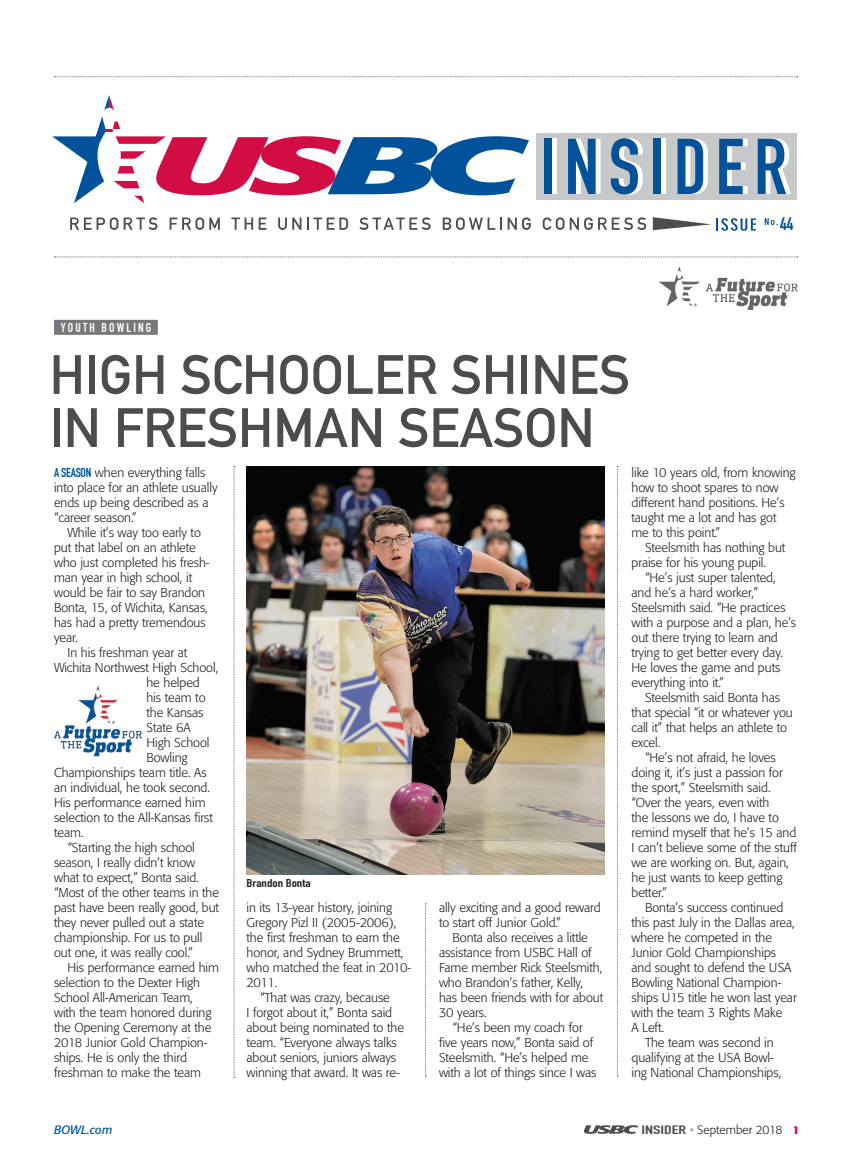
<style>
.page{position:relative;width:851px;height:1161px;background:#fff}
.page>*{position:absolute;margin:0;border:0;box-sizing:border-box;transform-origin:0 0}
.Headline{font:54.45px/53.1px "DIN Mittelschrift Std";color:#4b4c4d}
.t1{font:17.85px "DIN Engschrift";color:#01529a}
.USBC_body_copy{font:300 12.75px/15px "Formata";letter-spacing:-.005em;color:#231f20}
.Top_Bar{font:12.75px "DIN Engschrift Std";letter-spacing:.17em;color:#fff}
.t2{font:300 12px "Formata";color:#231f20}
.t3{font:italic 12px "Formata";color:#01529a}
.t4{font:11.25px "DIN Engschrift Std";color:#231f20;scale:1.25 1}
.s1{font-family:"DIN Engschrift Std";font-weight:400;color:#01529a}
.s2{font-family:"DIN Engschrift Std";font-weight:400;color:#4b4c4d}
.s3{font-weight:400;color:#a8a9ad}
.s4{font-weight:700;font-stretch:condensed;color:#d20d44}
</style>
<div class="page">
<svg style="left:584px;top:1125px;width:54px;height:9px"></svg>
<svg style="left:425px;top:903px;width:1px;height:174px"></svg>
<svg style="left:617px;top:466px;width:1px;height:611px"></svg>
<svg style="left:234px;top:466px;width:1px;height:612px"></svg>
<img style="left:54px;top:685px;width:88px;height:72px">
<img style="left:658px;top:266px;width:140px;height:44px">
<div style="left:536px;top:133px;width:261px;height:67px;background:#c7c8ca"></div>
<div style="left:548px;top:139px;width:8px;height:55px;background:#fff"></div>
<div style="left:658px;top:139px;width:8px;height:55px;background:#fff"></div>
<div style="left:544px;top:139px;width:8px;height:55px;background:#01529a"></div>
<svg style="left:568px;top:139px;width:32px;height:55px;background:#598cba"></svg>
<svg style="left:610px;top:138px;width:32px;height:56px"></svg>
<div style="left:653px;top:139px;width:8px;height:55px;background:#01529a"></div>
<svg style="left:677px;top:139px;width:31px;height:55px;background:#6794bd"></svg>
<svg style="left:719px;top:139px;width:28px;height:55px"></svg>
<svg style="left:757px;top:139px;width:33px;height:55px"></svg>
<svg style="left:70px;top:217px;width:48px;height:13px"></svg>
<svg style="left:124px;top:217px;width:33px;height:13px"></svg>
<svg style="left:170px;top:217px;width:50px;height:13px"></svg>
<svg style="left:231px;top:218px;width:22px;height:12px"></svg>
<svg style="left:259px;top:218px;width:7px;height:12px"></svg>
<svg style="left:278px;top:218px;width:23px;height:12px"></svg>
<svg style="left:307px;top:218px;width:41px;height:12px"></svg>
<svg style="left:359px;top:217px;width:71px;height:13px"></svg>
<svg style="left:442px;top:217px;width:88px;height:13px"></svg>
<svg style="left:542px;top:217px;width:104px;height:13px"></svg>
<svg style="left:52px;top:95px;width:477px;height:108px"></svg>
<svg style="left:54px;top:257px;width:743px;height:1px"></svg>
<svg style="left:54px;top:76px;width:743px;height:1px"></svg>
<svg style="left:652px;top:217px;width:104px;height:14px"></svg>
<svg style="left:764px;top:218px;width:13px;height:7px"></svg>
<div style="left:54px;top:320px;width:104px;height:15px;background:#76787b"></div>
<img style="left:246px;top:466px;width:358px;height:408px">
<p class="Top_Bar" style="left:61px;top:320px;width:92px">YOUTH BOWLING</p>
<p class="Headline" style="left:50px;top:349px;width:582px">HIGH SCHOOLER SHINES<br>IN FRESHMAN SEASON</p>
<p class="t1" style="left:780px;top:214px;width:15px">44</p>
<p class="USBC_body_copy" style="left:54px;top:465px;width:165px"><span class="s1">A SEASON</span> when everything falls into place for an athlete usually ends up being described as a “career season.”</p>
<p class="USBC_body_copy" style="left:54px;top:525px;width:157px;text-indent:14px">While it’s way too early to put that label on an athlete who just completed his fresh&shy;man year in high school, it would be fair to say Brandon<br>Bonta, 15, of Wichita, Kansas, has had a pretty tremendous year.</p>
<p class="USBC_body_copy" style="left:68px;top:645px;width:121px">In his freshman year at</p>
<p class="USBC_body_copy" style="left:54px;top:660px;width:166px">Wichita Northwest High School,</p>
<p class="USBC_body_copy" style="left:146px;top:675px;width:55px">he helped</p>
<p class="USBC_body_copy" style="left:146px;top:690px;width:61px">his team to</p>
<p class="USBC_body_copy" style="left:146px;top:705px;width:59px">the Kansas</p>
<p class="USBC_body_copy" style="left:146px;top:720px;width:46px">State 6A</p>
<p class="USBC_body_copy" style="left:146px;top:735px;width:65px">High School</p>
<p class="USBC_body_copy" style="left:146px;top:750px;width:43px">Bowling</p>
<p class="USBC_body_copy" style="left:54px;top:765px;width:154px">Championships team title. As</p>
<p class="USBC_body_copy" style="left:54px;top:780px;width:157px">an individual, he took second.</p>
<p class="USBC_body_copy" style="left:54px;top:795px;width:153px">His performance earned him</p>
<p class="USBC_body_copy" style="left:54px;top:810px;width:160px">selection to the All-Kansas first</p>
<p class="USBC_body_copy" style="left:54px;top:825px;width:31px">team.</p>
<p class="USBC_body_copy" style="left:54px;top:840px;width:166px;text-indent:14px">“Starting the high school season, I really didn’t know what to expect,” Bonta said. “Most of the other teams in the past have been really good, but they never pulled out a state championship. For us to pull out one, it was really cool.”</p>
<p class="USBC_body_copy" style="left:54px;top:960px;width:166px;text-indent:14px">His performance earned him selection to the Dexter High<br>School All-American Team,<br>with the team honored during the Opening Ceremony at the<br>2018 Junior Gold Champion&shy;ships. He is only the third freshman to make the team</p>
<p class="t4" style="left:246px;top:877px;width:53px">Brandon Bonta</p>
<p class="USBC_body_copy" style="left:246px;top:900px;width:166px">in its 13-year history, joining<br>Gregory Pizl II (2005-2006), the first freshman to earn the honor, and Sydney Brummett, who matched the feat in 2010-<br>2011.</p>
<p class="USBC_body_copy" style="left:246px;top:990px;width:159px;text-indent:14px">“That was crazy, because<br>I forgot about it,” Bonta said about being nominated to the team. “Everyone always talks about seniors, juniors always winning that award. It was re-</p>
<p class="USBC_body_copy" style="left:439px;top:900px;width:163px">ally exciting and a good reward to start off Junior Gold.”</p>
<p class="USBC_body_copy" style="left:439px;top:930px;width:166px;text-indent:14px">Bonta also receives a little assistance from USBC Hall of<br>Fame member Rick Steelsmith, who Brandon’s father, Kelly, has been friends with for about<br>30 years.</p>
<p class="USBC_body_copy" style="left:439px;top:1020px;width:159px;text-indent:14px">“He’s been my coach for five years now,” Bonta said of<br>Steelsmith. “He’s helped me with a lot of things since I was</p>
<p class="USBC_body_copy" style="left:631px;top:465px;width:166px">like 10 years old, from knowing how to shoot spares to now different hand positions. He’s taught me a lot and has got me to this point.”</p>
<p class="USBC_body_copy" style="left:631px;top:540px;width:155px;text-indent:14px">Steelsmith has nothing but praise for his young pupil.</p>
<p class="USBC_body_copy" style="left:631px;top:570px;width:166px;text-indent:14px">“He’s just super talented, and he’s a hard worker,”<br>Steelsmith said. “He practices with a purpose and a plan, he’s out there trying to learn and trying to get better every day.<br>He loves the game and puts everything into it.”</p>
<p class="USBC_body_copy" style="left:631px;top:690px;width:163px;text-indent:14px">Steelsmith said Bonta has that special “it or whatever you call it” that helps an athlete to excel.</p>
<p class="USBC_body_copy" style="left:631px;top:750px;width:167px;text-indent:14px">“He’s not afraid, he loves doing it, it’s just a passion for the sport,” Steelsmith said. “Over the years, even with<br>the lessons we do, I have to remind myself that he’s 15 and<br>I can’t believe some of the stuff we are working on. But, again, he just wants to keep getting better.”</p>
<p class="USBC_body_copy" style="left:631px;top:900px;width:167px;text-indent:14px">Bonta’s success continued this past July in the Dallas area, where he competed in the<br>Junior Gold Championships and sought to defend the USA<br>Bowling National Champion&shy;ships U15 title he won last year with the team 3 Rights Make<br>A Left.</p>
<p class="USBC_body_copy" style="left:631px;top:1035px;width:151px;text-indent:14px">The team was second in qualifying at the USA Bowl&shy;ing National Championships,</p>
<p class="t3" style="left:54px;top:1122px;width:60px">BOWL.com</p>
<p class="t2" style="left:641px;top:1123px;width:159px"><span class="s2">INSIDER</span> <span class="s3">•</span> September 2018 <span class="s4">1</span></p>
</div>
